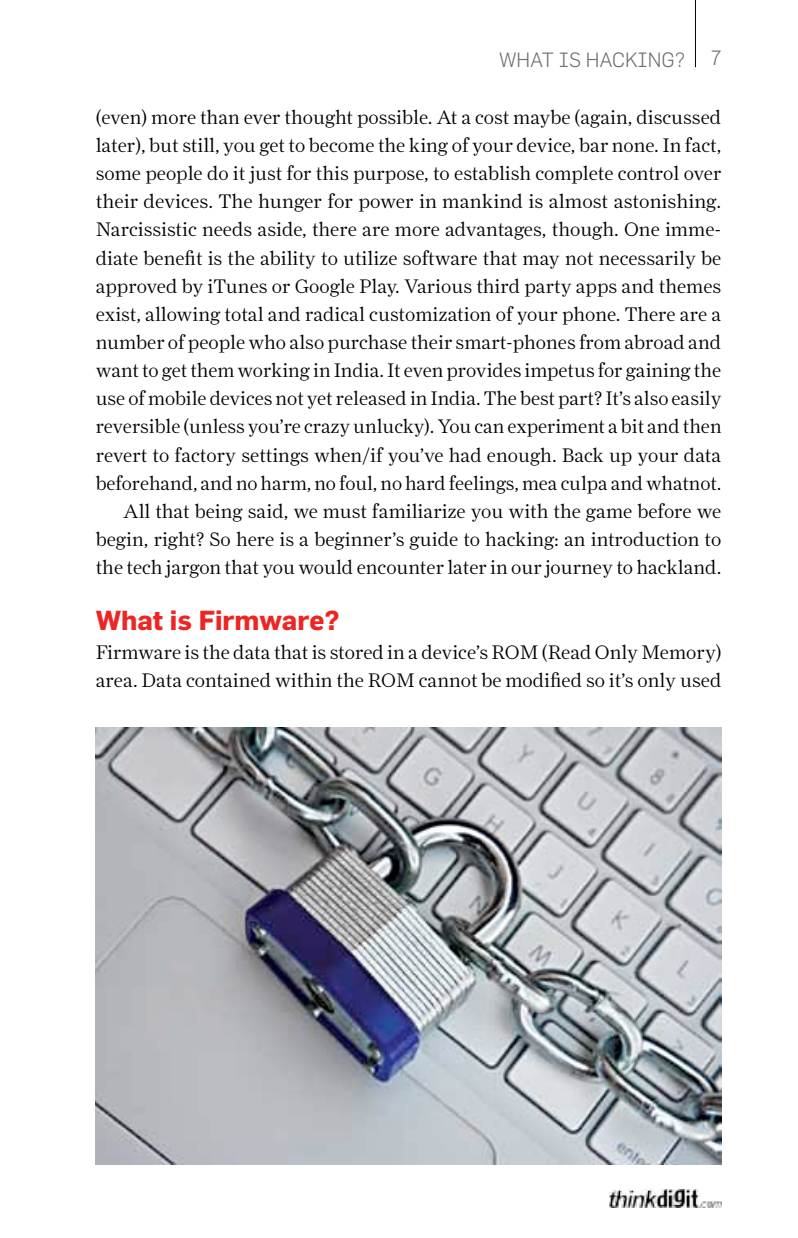
<style>
.page{position:relative;width:798px;height:1238px;background:#fff}
.page>*{position:absolute;margin:0;border:0;box-sizing:border-box;transform-origin:0 0}
.t1{font:700 27px "Flama";color:#ed2623}
.t2{font:300 20.25px "Flama";color:#6d6e70}
.t3{font:300 19.8px/28.1px "Farnham Display";color:#000;text-align:right}
</style>
<div class="page">
<hr style="left:694px;top:0;width:1px;height:67px;background:#000">
<img style="left:609px;top:1189px;width:112px;height:18px">
<img style="left:96px;top:727px;width:625px;height:437px">
<p class="t2" style="left:499px;top:48px;width:188px">WHAT IS HACKING?</p>
<p class="t2" style="left:710px;top:46px;width:12px">7</p>
<p class="t3" style="left:96px;top:103px;width:627px">(even) more than ever thought possible. At a cost maybe (again, discussed later), but still, you get to become the king of your device, bar none. In fact, some people do it just for this purpose, to establish complete control over their devices. The hunger for power in mankind is almost astonishing.<br>Narcissistic needs aside, there are more advantages, though. One imme&shy;diate benefit is the ability to utilize software that may not necessarily be approved by iTunes or Google Play. Various third party apps and themes exist, allowing total and radical customization of your phone. There are a number of people who also purchase their smart-phones from abroad and want to get them working in India. It even provides impetus for gaining the use of mobile devices not yet released in India. The best part? It’s also easily reversible (unless you’re crazy unlucky). You can experiment a bit and then revert to factory settings when/if you’ve had enough. Back up your data beforehand, and no harm, no foul, no hard feelings, mea culpa and whatnot.<br>All that being said, we must familiarize you with the game before we begin, right? So here is a beginner’s guide to hacking: an introduction to the tech jargon that you would encounter later in our journey to hackland.</p>
<p class="t1" style="left:96px;top:604px;width:245px">What is Firmware?</p>
<p class="t3" style="left:96px;top:637px;width:627px;text-align:left">Firmware is the data that is stored in a device’s ROM (Read Only Memory) area. Data contained within the ROM cannot be modified so it’s only used</p>
</div>
